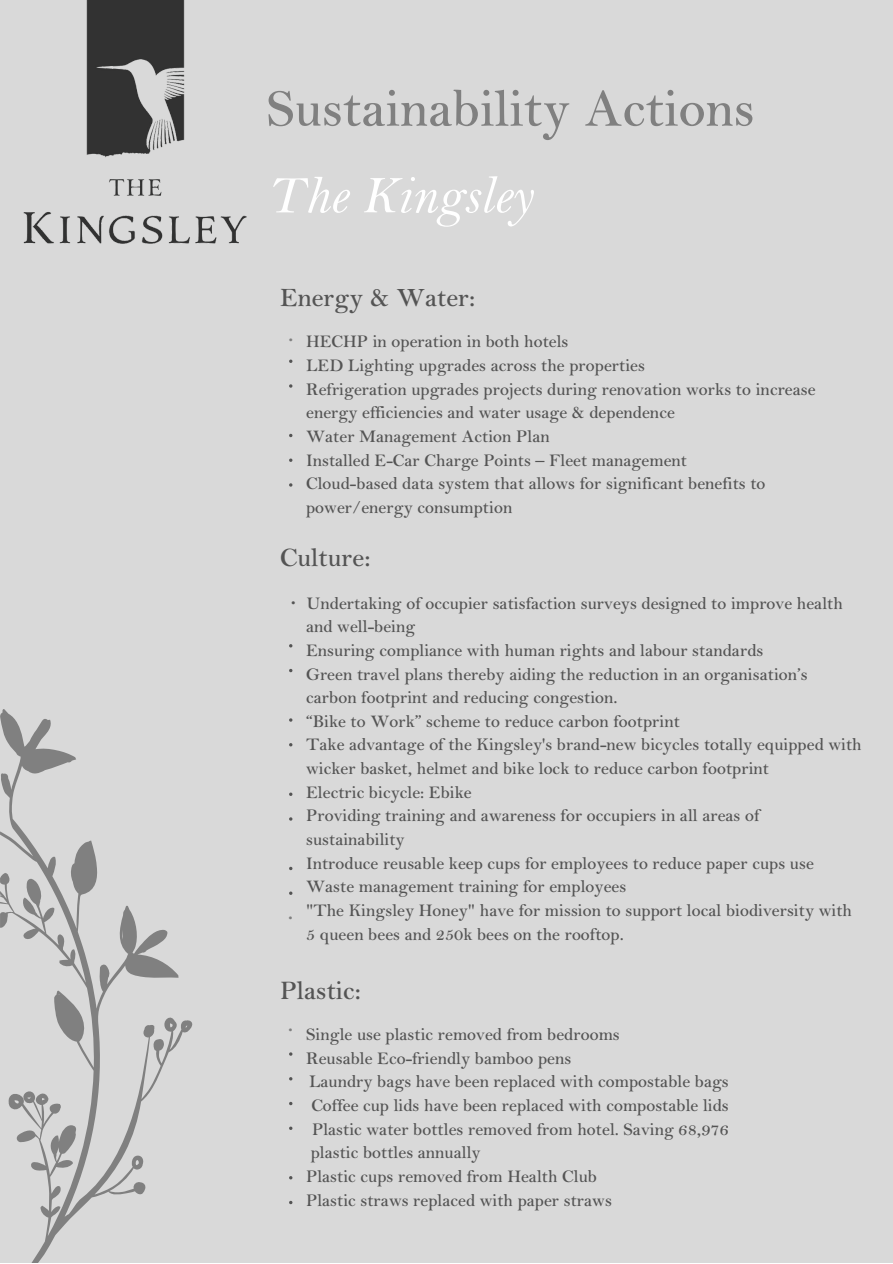
<style>
.page{position:relative;width:893px;height:1264px;background:#fff}
.page>*{position:absolute;margin:0;border:0;box-sizing:border-box;transform-origin:0 0}
.t1{font:600 54px "Bell MT Std";color:#808080}
.t2{font:54px "Bell MT Italic";color:#fff}
.t3{font:600 27px "Bell MT Std";color:#545454}
.t4{font:600 25.5px "Bell MT Std";color:#545454}
.t5{font:600 24px "Bell MT Std";color:#808080}
.t6{font:600 18px/23.7px "Bell MT Std";color:#545454}
</style>
<div class="page">
<div style="left:0;top:0;width:892px;height:1263px;background:#d9d9d9"></div>
<svg style="left:0;top:709px;width:193px;height:554px"></svg>
<svg style="left:289px;top:384px;width:3px;height:4px"></svg>
<img style="left:23px;top:0;width:224px;height:244px">
<p class="t1" style="left:266px;top:90px;width:489px">Sustainability Actions</p>
<p class="t2" style="left:266px;top:167px;width:267px">The Kingsley</p>
<h3 class="t3" style="left:280px;top:288px;width:197px">Energy &amp; Water:</h3>
<p class="t5" style="left:288px;top:325px;width:7px">.</p>
<p class="t6" style="left:306px;top:332px;width:264px">HECHP in operation in both hotels</p>
<p class="t6" style="left:306px;top:356px;width:340px">LED Lighting upgrades across the properties</p>
<p class="t6" style="left:306px;top:380px;width:511px">Refrigeration upgrades projects during renovation works to increase energy efficiencies and water usage &amp; dependence</p>
<p class="t6" style="left:306px;top:427px;width:245px">Water Management Action Plan</p>
<p class="t6" style="left:306px;top:450px;width:382px">Installed E-Car Charge Points – Fleet management</p>
<h3 class="t6" style="left:306px;top:474px;width:461px">Cloud-based data system that allows for significant benefits to power/energy consumption</h3>
<p class="t3" style="left:280px;top:548px;width:92px">Culture:</p>
<p class="t6" style="left:306px;top:593px;width:538px">Undertaking of occupier satisfaction surveys designed to improve health and well-being</p>
<p class="t6" style="left:306px;top:641px;width:458px">Ensuring compliance with human rights and labour standards</p>
<p class="t6" style="left:306px;top:664px;width:503px">Green travel plans thereby aiding the reduction in an organisation’s</p>
<p class="t6" style="left:306px;top:688px;width:313px">carbon footprint and reducing congestion.</p>
<p class="t6" style="left:306px;top:712px;width:375px">“Bike to Work” scheme to reduce carbon footprint</p>
<p class="t6" style="left:306px;top:735px;width:557px">Take advantage of the Kingsley's brand-new bicycles totally equipped with wicker basket, helmet and bike lock to reduce carbon footprint</p>
<p class="t6" style="left:306px;top:782px;width:167px">Electric bicycle: Ebike</p>
<p class="t6" style="left:306px;top:806px;width:455px">Providing training and awareness for occupiers in all areas of</p>
<p class="t6" style="left:306px;top:830px;width:100px">sustainability</p>
<p class="t6" style="left:306px;top:853px;width:509px">Introduce reusable keep cups for employees to reduce paper cups use<br>Waste management training for employees</p>
<p class="t6" style="left:306px;top:901px;width:547px">"The Kingsley Honey" have for mission to support local biodiversity with</p>
<p class="t6" style="left:306px;top:924px;width:319px">5 queen bees and 250k bees on the rooftop.</p>
<p class="t3" style="left:280px;top:980px;width:82px">Plastic:</p>
<p class="t4" style="left:290px;top:587px;width:7px">.</p>
<p class="t5" style="left:288px;top:902px;width:7px">.</p>
<p class="t5" style="left:288px;top:1015px;width:7px">.</p>
<p class="t6" style="left:306px;top:1025px;width:315px">Single use plastic removed from bedrooms</p>
<h1 class="t6" style="left:306px;top:1048px;width:267px">Reusable Eco-friendly bamboo pens</h1>
<h2 class="t6" style="left:309px;top:1072px;width:421px;text-align:justify">Laundry bags have been replaced with compostable bags Coffee cup lids have been replaced with compostable lids Plastic water bottles removed from hotel. Saving 68,976</h2>
<h3 class="t6" style="left:311px;top:1143px;width:171px">plastic bottles annually</h3>
<p class="t6" style="left:306px;top:1167px;width:292px">Plastic cups removed from Health Club</p>
<p class="t6" style="left:306px;top:1190px;width:307px">Plastic straws replaced with paper straws</p>
</div>
